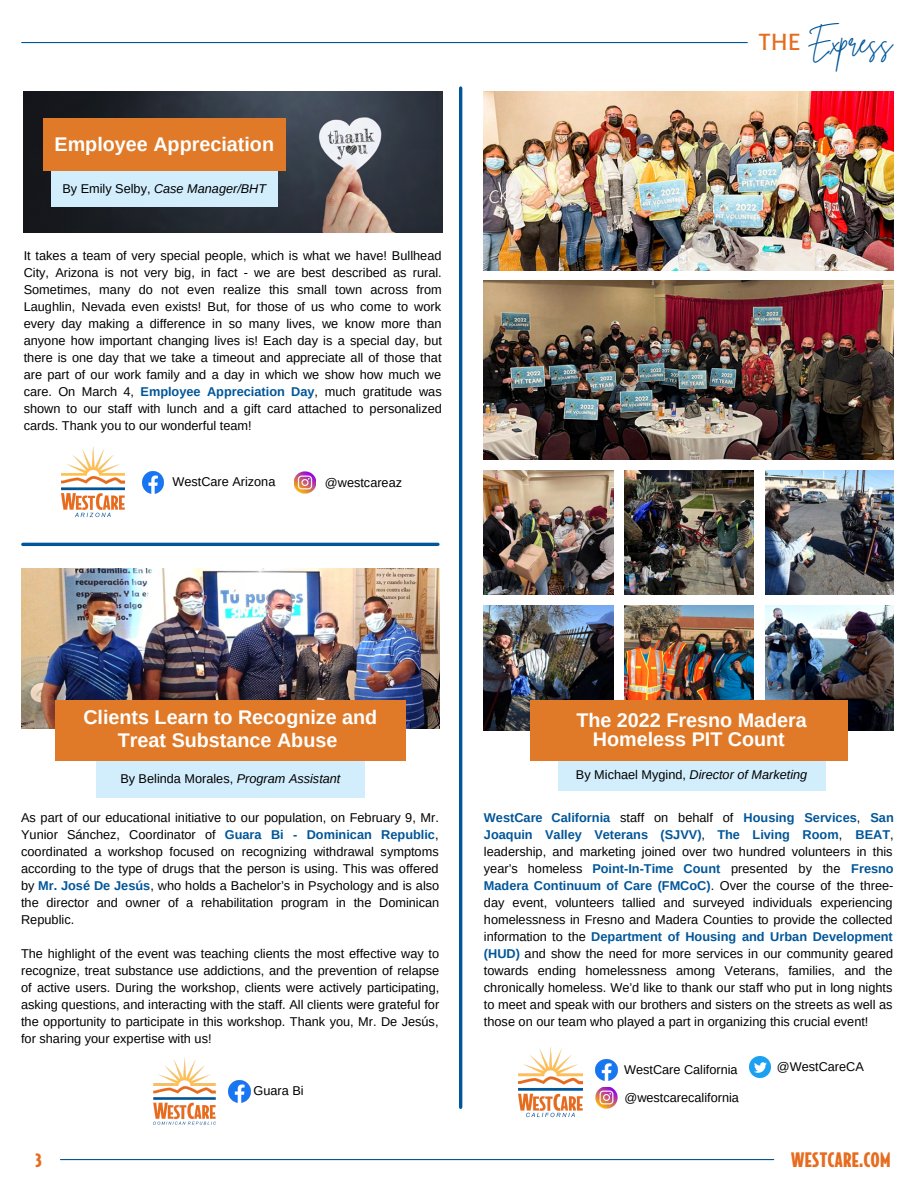
<style>
.page{position:relative;width:918px;height:1188px;background:#fff}
.page>*{position:absolute;margin:0;border:0;box-sizing:border-box;transform-origin:0 0}
.t1{font:29.1px "Brittany Signature";color:#005699}
.t2{font:500 24.75px "Alegreya Sans SC";color:#e66c1f}
.t3{font:700 19.8px/23.7px "Arimo";color:#fff;text-align:center}
.t4{font:900 18.45px "OPTI Jake";color:#e66c1f}
.t5{font:900 16.95px "OPTI Jake";color:#e66c1f}
.t6{font:12.75px/17px "Arimo";color:#000;text-align:justify}
.t7{font:italic 12.75px "Arimo";color:#000}
.s1{font-style:normal}
.s2{font-weight:700;color:#005699}
.s3{font-style:italic}
</style>
<div class="page">
<img style="left:484px;top:92px;width:409px;height:179px">
<img style="left:484px;top:281px;width:409px;height:179px">
<img style="left:484px;top:471px;width:129px;height:123px">
<img style="left:625px;top:471px;width:129px;height:123px">
<img style="left:765px;top:471px;width:128px;height:123px">
<img style="left:484px;top:606px;width:129px;height:125px">
<img style="left:625px;top:606px;width:129px;height:94px">
<img style="left:765px;top:606px;width:128px;height:125px">
<hr style="left:22px;top:42px;width:725px;height:1px;background:#005699">
<hr style="left:60px;top:1159px;width:714px;height:1px;background:#005699">
<img style="left:24px;top:92px;width:418px;height:140px">
<div style="left:52px;top:166px;width:226px;height:41px;background:#d2eefc"></div>
<div style="left:558px;top:759px;width:267px;height:32px;background:#d2eefc"></div>
<div style="left:43px;top:118px;width:243px;height:53px;background:#e07a28"></div>
<div style="left:530px;top:700px;width:317px;height:61px;background:#e07a28"></div>
<img style="left:518px;top:1046px;width:64px;height:72px">
<img style="left:596px;top:1059px;width:21px;height:21px">
<img style="left:596px;top:1087px;width:21px;height:21px">
<img style="left:749px;top:1056px;width:22px;height:21px">
<img style="left:21px;top:568px;width:419px;height:161px">
<div style="left:96px;top:760px;width:269px;height:38px;background:#d2eefc"></div>
<img style="left:154px;top:1057px;width:62px;height:68px">
<img style="left:229px;top:1081px;width:21px;height:21px">
<div style="left:55px;top:700px;width:351px;height:61px;background:#e07a28"></div>
<hr style="left:23px;top:543px;width:415px;height:3px;background:#005699">
<hr style="left:459px;top:88px;width:3px;height:1019px;background:#005699">
<img style="left:62px;top:447px;width:63px;height:71px">
<img style="left:142px;top:472px;width:22px;height:21px">
<img style="left:294px;top:472px;width:22px;height:21px">
<p class="t3" style="left:55px;top:132px;width:221px">Employee Appreciation</p>
<p class="t7" style="left:62px;top:182px;width:205px"><span class="s1">By Emily Selby,</span> Case Manager/BHT</p>
<p class="t6" style="left:24px;top:247px;width:420px">It takes a team of very special people, which is what we have! Bullhead City, Arizona is not very big, in fact - we are best described as rural.<br>Sometimes, many do not even realize this small town across from Laughlin, Nevada even exists! But, for those of us who come to work every day making a difference in so many lives, we know more than anyone how important changing lives is! Each day is a special day, but there is one day that we take a timeout and appreciate all of those that are part of our work family and a day in which we show how much we care. On March 4, <span class="s2">Employee Appreciation Day</span>, much gratitude was shown to our staff with lunch and a gift card attached to personalized cards. Thank you to our wonderful team!</p>
<p class="t6" style="left:172px;top:473px;width:104px">WestCare Arizona</p>
<p class="t6" style="left:325px;top:474px;width:79px">@westcareaz</p>
<p class="t2" style="left:758px;top:30px;width:43px">THE</p>
<p class="t1" style="left:807px;top:23px;width:86px">Express</p>
<p class="t3" style="left:83px;top:705px;width:296px">Clients Learn to Recognize and<br>Treat Substance Abuse</p>
<p class="t3" style="left:576px;top:708px;width:232px">The 2022 Fresno Madera</p>
<p class="t3" style="left:593px;top:727px;width:194px">Homeless PIT Count</p>
<p class="t6" style="left:120px;top:770px;width:222px">By Belinda Morales, <span class="s3">Program Assistant</span></p>
<p class="t7" style="left:576px;top:767px;width:233px"><span class="s1">By Michael Mygind,</span> Director of Marketing</p>
<p class="t6" style="left:21px;top:809px;width:420px">As part of our educational initiative to our population, on February 9, Mr.<br>Yunior Sánchez, Coordinator of <span class="s2">Guara Bi - Dominican Republic</span>, coordinated a workshop focused on recognizing withdrawal symptoms according to the type of drugs that the person is using. This was offered by <span class="s2">Mr. José De Jesús</span>, who holds a Bachelor’s in Psychology and is also the director and owner of a rehabilitation program in the Dominican Republic.</p>
<p class="t6" style="left:21px;top:945px;width:420px">The highlight of the event was teaching clients the most effective way to recognize, treat substance use addictions, and the prevention of relapse of active users. During the workshop, clients were actively participating, asking questions, and interacting with the staff. All clients were grateful for the opportunity to participate in this workshop. Thank you, Mr. De Jesús, for sharing your expertise with us!</p>
<p class="t6" style="left:484px;top:809px;width:411px"><span class="s2">WestCare California</span> staff on behalf of <span class="s2">Housing Services</span>, <span class="s2">San Joaquin Valley Veterans (SJVV)</span>, <span class="s2">The Living Room</span>, <span class="s2">BEAT</span>, leadership, and marketing joined over two hundred volunteers in this year’s homeless <span class="s2">Point-In-Time Count</span> presented by the <span class="s2">Fresno Madera Continuum of Care (FMCoC)</span>. Over the course of the three&shy;day event, volunteers tallied and surveyed individuals experiencing homelessness in Fresno and Madera Counties to provide the collected information to the <span class="s2">Department of Housing and Urban Development (HUD)</span> and show the need for more services in our community geared towards ending homelessness among Veterans, families, and the chronically homeless. We’d like to thank our staff who put in long nights to meet and speak with our brothers and sisters on the streets as well as those on our team who played a part in organizing this crucial event!</p>
<p class="t6" style="left:253px;top:1082px;width:52px">Guara Bi</p>
<p class="t6" style="left:624px;top:1061px;width:115px">WestCare California</p>
<p class="t6" style="left:625px;top:1089px;width:116px">@westcarecalifornia</p>
<p class="t6" style="left:777px;top:1058px;width:88px">@WestCareCA</p>
<p class="t5" style="left:34px;top:1153px;width:10px">3</p>
<p class="t4" style="left:791px;top:1151px;width:101px">WESTCARE.COM</p>
</div>
